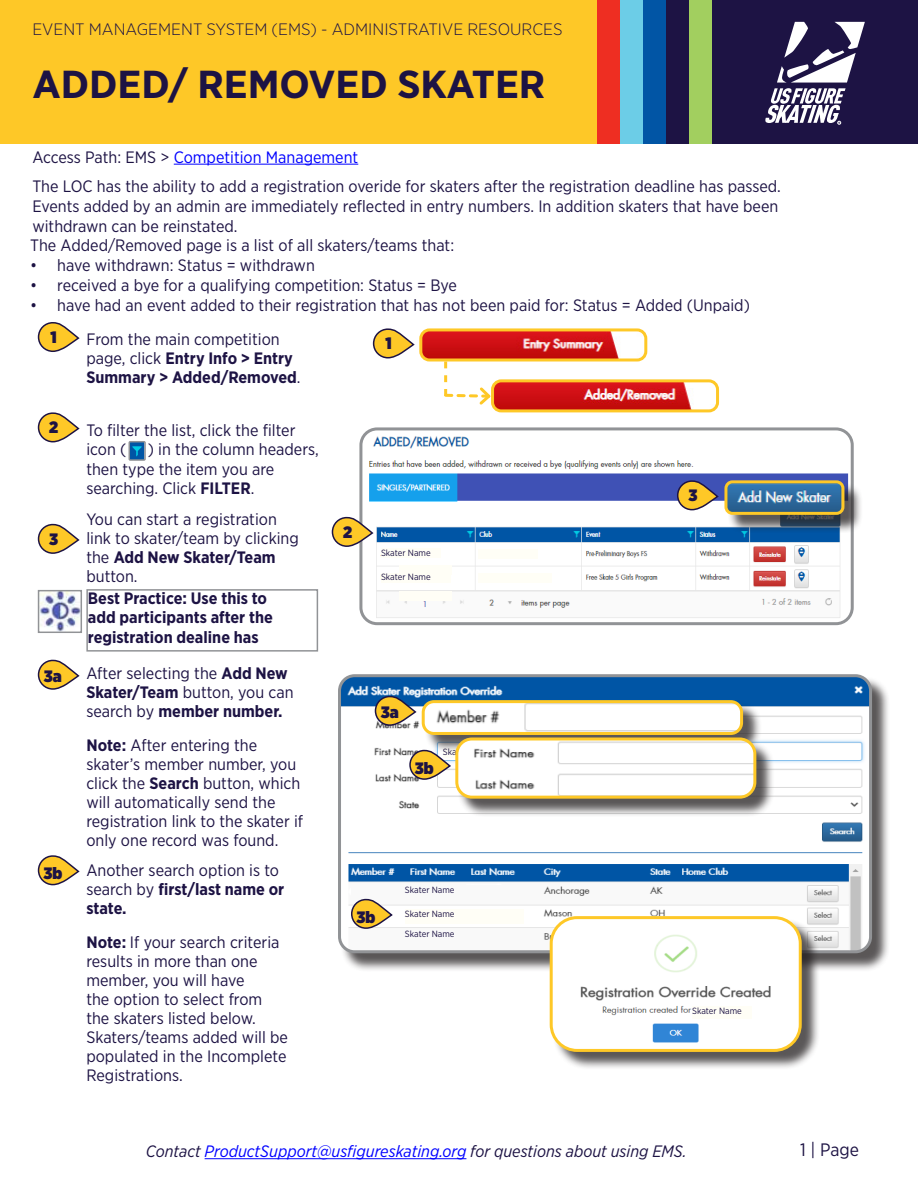
<style>
.page{position:relative;width:918px;height:1188px;background:#fff}
.page>*{position:absolute;margin:0;border:0;box-sizing:border-box;transform-origin:0 0}
.t1{font:700 39px "Gotham Narrow";color:#1d1344;scale:1.08 1}
.t2{font:18px "Gotham Narrow";color:#1d1344}
.t3{font:16.5px/19px "Gotham Narrow";color:#1d1344}
.t4{font:700 16.5px/18.9px "Gotham Narrow";color:#1d1344}
.t5{font:italic 16.5px "Gotham Narrow";color:#00f}
.t6{font:300 16.5px "Gotham Narrow";color:#1d1344;scale:1.06 1}
.t7{font:16.5px "Gotham Narrow";color:#00f}
.t8{font:900 16.5px "Gotham Narrow";color:#1d1344}
.t9{font:9px "Gotham Narrow";color:#1d1344}
.s1{color:#1d1344}
.s2{font-weight:400}
.s3{font-weight:700}
</style>
<div class="page">
<hr style="left:205px;top:1158px;width:261px;height:1px;background:#00f">
<hr style="left:174px;top:164px;width:184px;height:1px;background:#00f">
<svg style="left:37px;top:322px;width:43px;height:30px"></svg>
<svg style="left:37px;top:412px;width:43px;height:31px"></svg>
<svg style="left:372px;top:328px;width:43px;height:31px"></svg>
<svg style="left:443px;top:361px;width:50px;height:44px"></svg>
<img style="left:363px;top:431px;width:487px;height:190px">
<div style="left:359px;top:427px;width:495px;height:198px;border:3px solid #919396;border-radius:16px"></div>
<svg style="left:331px;top:516px;width:43px;height:32px"></svg>
<div style="left:399px;top:566px;width:53px;height:9px;background:#fffef6"></div>
<div style="left:399px;top:592px;width:53px;height:9px;background:#fffef6"></div>
<div style="left:381px;top:548px;width:60px;height:10px;background:#fffef6"></div>
<div style="left:381px;top:573px;width:69px;height:10px;background:#fffef6"></div>
<div style="left:478px;top:549px;width:60px;height:10px;background:#fffef6"></div>
<div style="left:478px;top:573px;width:74px;height:10px;background:#fffef6"></div>
<div style="left:727px;top:483px;width:136px;height:50px;background:#231f20;opacity:.75"></div>
<img style="left:728px;top:484px;width:112px;height:27px">
<div style="left:724px;top:480px;width:120px;height:35px;border:3px solid #fec827;border-radius:6px"></div>
<div style="left:340px;top:676px;width:551px;height:296px;background:#231f20;opacity:.75"></div>
<img style="left:340px;top:676px;width:531px;height:276px">
<div style="left:338px;top:674px;width:534px;height:279px;border:3px solid #919396;border-radius:15px"></div>
<div style="left:552px;top:918px;width:268px;height:153px;background:#231f20;opacity:.75"></div>
<img style="left:551px;top:918px;width:249px;height:132px">
<div style="left:550px;top:916px;width:252px;height:136px;border:3px solid #fec827;border-radius:26px"></div>
<div style="left:443px;top:748px;width:60px;height:9px;background:#fffef6"></div>
<div style="left:692px;top:1007px;width:60px;height:12px;background:#fffef6"></div>
<div style="left:405px;top:886px;width:119px;height:14px;background:#f9f9f9"></div>
<div style="left:405px;top:910px;width:119px;height:14px;background:#fffef6"></div>
<div style="left:351px;top:884px;width:49px;height:14px;background:#f9f9f9"></div>
<div style="left:349px;top:930px;width:48px;height:14px;background:#f9f9f9"></div>
<div style="left:405px;top:930px;width:119px;height:14px;background:#f9f9f9"></div>
<svg style="left:37px;top:523px;width:43px;height:31px"></svg>
<svg style="left:37px;top:659px;width:43px;height:31px"></svg>
<svg style="left:37px;top:855px;width:43px;height:31px"></svg>
<svg style="left:676px;top:480px;width:44px;height:31px"></svg>
<svg style="left:374px;top:695px;width:43px;height:32px"></svg>
<div style="left:424px;top:702px;width:337px;height:52px;background:#231f20;opacity:.75"></div>
<img style="left:423px;top:702px;width:319px;height:31px">
<div style="left:422px;top:700px;width:321px;height:35px;border:3px solid #fec827;border-radius:11px"></div>
<svg style="left:409px;top:749px;width:43px;height:32px"></svg>
<div style="left:458px;top:740px;width:317px;height:78px;background:#231f20;opacity:.75"></div>
<img style="left:457px;top:739px;width:298px;height:58px">
<div style="left:455px;top:738px;width:301px;height:61px;border:3px solid #fec827;border-radius:15px"></div>
<svg style="left:350px;top:898px;width:44px;height:32px"></svg>
<div style="left:0;top:0;width:918px;height:143px;background:#fec827"></div>
<div style="left:651px;top:0;width:267px;height:143px;background:#1d1344"></div>
<div style="left:689px;top:0;width:22px;height:143px;background:#a2cf5f"></div>
<div style="left:643px;top:0;width:23px;height:143px;background:#0155a5"></div>
<div style="left:620px;top:0;width:23px;height:143px;background:#6ccde7"></div>
<div style="left:597px;top:0;width:23px;height:143px;background:#ee2e22"></div>
<svg style="left:765px;top:22px;width:100px;height:102px"></svg>
<img style="left:495px;top:383px;width:223px;height:28px">
<div style="left:491px;top:379px;width:228px;height:33px;border:3px solid #fec827;border-radius:9px"></div>
<img style="left:423px;top:332px;width:223px;height:28px">
<div style="left:419px;top:328px;width:228px;height:33px;border:3px solid #fec827;border-radius:9px"></div>
<img style="left:132px;top:444px;width:11px;height:14px">
<div style="left:129px;top:441px;width:17px;height:20px;border:2px solid #919396"></div>
<img style="left:41px;top:593px;width:38px;height:37px">
<div style="left:38px;top:590px;width:44px;height:43px;border:2px solid #919396"></div>
<svg style="left:86px;top:589px;width:233px;height:63px"></svg>
<p class="t6" style="left:32px;top:19px;width:502px">EVENT MANAGEMENT SYSTEM (EMS) - ADMINISTRATIVE RESOURCES</p>
<p class="t1" style="left:32px;top:59px;width:476px">ADDED/ REMOVED SKATER</p>
<p class="t7" style="left:32px;top:146px;width:327px"><span class="s1">Access Path: EMS &gt;</span> Competition Management</p>
<p class="t3" style="left:32px;top:176px;width:750px;line-height:19.8px">The LOC has the ability to add a registration overide for skaters after the registration deadline has passed.<br>Events added by an admin are immediately reflected in entry numbers. In addition skaters that have been withdrawn can be reinstated.</p>
<p class="t3" style="left:30px;top:235px;width:425px">The Added/Removed page is a list of all skaters/teams that:</p>
<p class="t3" style="left:30px;top:255px;width:286px">• have withdrawn: Status = withdrawn</p>
<p class="t3" style="left:30px;top:275px;width:428px">• received a bye for a qualifying competition: Status = Bye</p>
<p class="t3" style="left:30px;top:295px;width:721px">• have had an event added to their registration that has not been paid for: Status = Added (Unpaid)</p>
<p class="t8" style="left:51px;top:326px;width:8px">1</p>
<p class="t4" style="left:86px;top:329px;width:216px"><span class="s2">From the main competition page, click</span> Entry Info &gt; Entry<br>Summary &gt; Added/Removed<span class="s2">.</span></p>
<p class="t8" style="left:386px;top:332px;width:8px">1</p>
<p class="t8" style="left:49px;top:416px;width:11px">2</p>
<p class="t3" style="left:86px;top:420px;width:211px;line-height:19.5px">To filter the list, click the filter icon (</p>
<p class="t3" style="left:86px;top:439px;width:234px;line-height:19.5px;text-indent:61px">) in the column headers, then type the item you are searching. Click <span class="s3">FILTER</span>.</p>
<p class="t8" style="left:688px;top:484px;width:10px">3</p>
<p class="t8" style="left:49px;top:528px;width:10px">3</p>
<p class="t3" style="left:86px;top:509px;width:214px">You can start a registration link to skater/team by clicking the <span class="s3">Add New Skater/Team </span>button.</p>
<p class="t8" style="left:343px;top:521px;width:11px">2</p>
<p class="t9" style="left:381px;top:547px;width:51px">Skater Name</p>
<p class="t9" style="left:381px;top:572px;width:51px">Skater Name</p>
<p class="t4" style="left:88px;top:588px;width:186px;line-height:19.5px">Best Practice: Use this to add participants after the registration dealine has</p>
<p class="t8" style="left:44px;top:665px;width:19px">3a</p>
<p class="t3" style="left:86px;top:664px;width:209px">After selecting the <span class="s3">Add New<br>Skater/Team</span> button, you can search by <span class="s3">member number.</span></p>
<p class="t3" style="left:86px;top:736px;width:218px"><span class="s3">Note:</span> After entering the skater’s member number, you click the <span class="s3">Search</span> button, which will automatically send the registration link to the skater if only one record was found.</p>
<p class="t8" style="left:381px;top:701px;width:19px">3a</p>
<p class="t8" style="left:415px;top:757px;width:20px">3b</p>
<p class="t8" style="left:43px;top:862px;width:20px">3b</p>
<p class="t3" style="left:86px;top:861px;width:199px">Another search option is to search by <span class="s3">first/last name or state.</span></p>
<p class="t3" style="left:86px;top:933px;width:203px"><span class="s3">Note:</span> If your search criteria results in more than one member, you will have<br>the option to select from the skaters listed below.<br>Skaters/teams added will be populated in the Incomplete<br>Registrations.</p>
<p class="t8" style="left:357px;top:906px;width:20px">3b</p>
<p class="t9" style="left:405px;top:884px;width:51px">Skater Name</p>
<p class="t9" style="left:405px;top:908px;width:51px">Skater Name</p>
<p class="t9" style="left:405px;top:929px;width:51px">Skater Name</p>
<p class="t9" style="left:692px;top:1005px;width:51px">Skater Name</p>
<p class="t5" style="left:146px;top:1141px;width:542px"><span class="s1">Contact</span> ProductSupport@usfigureskating.org <span class="s1">for questions about using EMS.</span></p>
<p class="t2" style="left:800px;top:1138px;width:60px">1 | Page</p>
</div>
